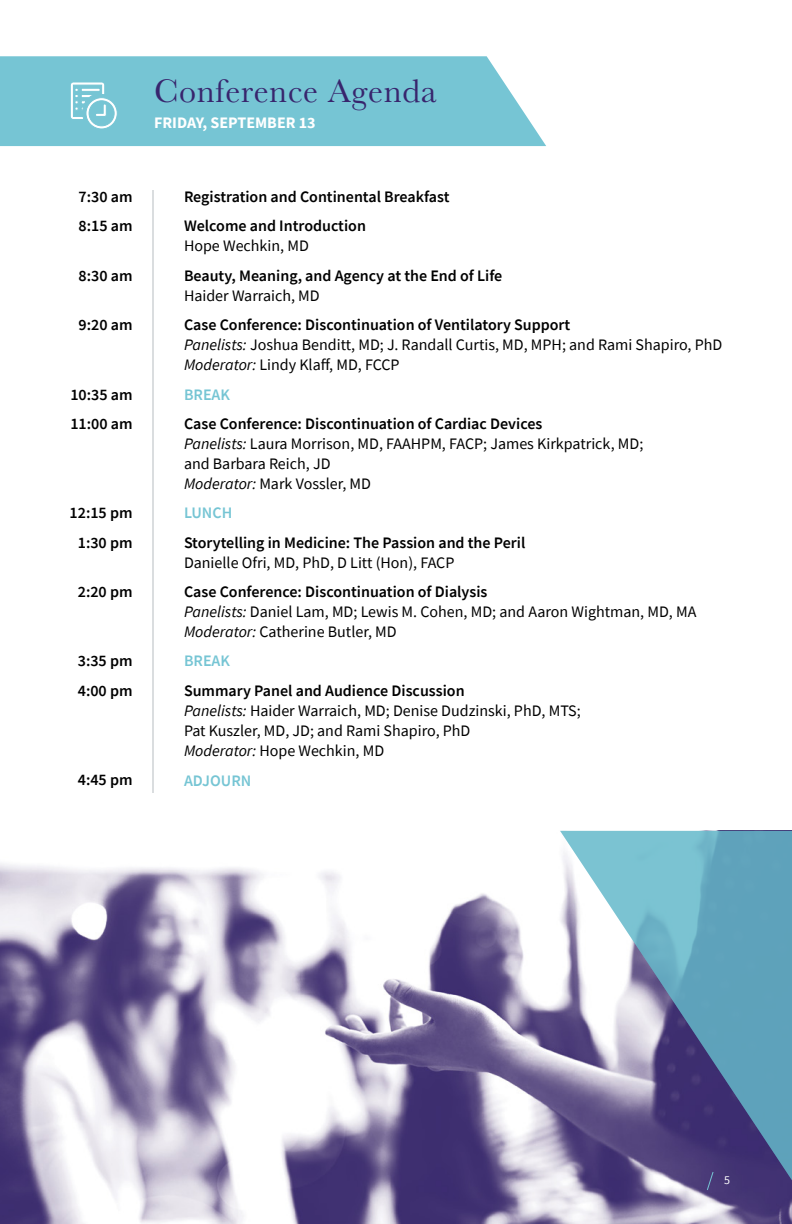
<style>
.page{position:relative;width:792px;height:1224px;background:#fff}
.page>*{position:absolute;margin:0;border:0;box-sizing:border-box;transform-origin:0 0}
.t1{font:34px "Baskerville";letter-spacing:.02em;color:#38256d}
.t2{font:16px/20px "Source Sans Pro";color:#000}
.t3{font:600 16px/29.4px "Source Sans Pro";color:#000}
.t4{font:600 16px "Source Sans Pro";color:#76c5d4}
.t5{font:700 16px "Source Sans Pro";color:#fff}
.t6{font:12px "Source Sans Pro";color:#fff}
.s1{font-weight:600}
.s2{font-style:italic}
</style>
<div class="page">
<img style="left:0;top:863px;width:560px;height:361px">
<hr style="left:153px;top:190px;width:1px;height:603px;background:#dadddf">
<svg style="left:0;top:56px;width:546px;height:90px;fill:#76c5d4"></svg>
<svg style="left:70px;top:81px;width:48px;height:49px"></svg>
<hr style="left:146px;top:71px;width:3px;height:63px;background:#76c5d4">
<svg style="left:560px;top:831px;width:232px;height:393px"></svg>
<h1 class="t1" style="left:154px;top:69px;width:284px">Conference Agenda</h1>
<p class="t5" style="left:154px;top:112px;width:163px">FRIDAY, SEPTEMBER 13</p>
<p class="t3" style="left:79px;top:182px;width:55px">7:30 am<br>8:15 am</p>
<p class="t3" style="left:79px;top:261px;width:55px">8:30 am</p>
<p class="t3" style="left:79px;top:310px;width:55px">9:20 am</p>
<p class="t3" style="left:70px;top:379px;width:64px">10:35 am<br>11:00 am</p>
<p class="t3" style="left:70px;top:498px;width:64px;text-align:center">12:15 pm<br>1:30 pm</p>
<p class="t3" style="left:78px;top:577px;width:56px">2:20 pm</p>
<p class="t3" style="left:78px;top:646px;width:56px">3:35 pm<br>4:00 pm</p>
<p class="t3" style="left:78px;top:765px;width:56px">4:45 pm</p>
<p class="t3" style="left:184px;top:182px;width:267px">Registration and Continental Breakfast<br>Welcome and Introduction</p>
<p class="t2" style="left:184px;top:236px;width:126px">Hope Wechkin, MD</p>
<p class="t3" style="left:184px;top:261px;width:320px">Beauty, Meaning, and Agency at the End of Life</p>
<p class="t2" style="left:184px;top:285px;width:137px">Haider Warraich, MD</p>
<p class="t2" style="left:184px;top:315px;width:540px"><span class="s1">Case Conference: Discontinuation of Ventilatory Support<br></span><span class="s2">Panelists:</span> Joshua Benditt, MD; J. Randall Curtis, MD, MPH; and Rami Shapiro, PhD<br><span class="s2">Moderator:</span> Lindy Klaff, MD, FCCP</p>
<p class="t4" style="left:184px;top:384px;width:48px">BREAK</p>
<p class="t2" style="left:184px;top:413px;width:461px"><span class="s1">Case Conference: Discontinuation of Cardiac Devices<br></span><span class="s2">Panelists:</span> Laura Morrison, MD, FAAHPM, FACP; James Kirkpatrick, MD; and Barbara Reich, JD<br><span class="s2">Moderator:</span> Mark Vossler, MD</p>
<p class="t4" style="left:184px;top:502px;width:50px">LUNCH</p>
<p class="t3" style="left:184px;top:527px;width:343px">Storytelling in Medicine: The Passion and the Peril</p>
<p class="t2" style="left:184px;top:552px;width:272px">Danielle Ofri, MD, PhD, D Litt (Hon), FACP</p>
<p class="t2" style="left:184px;top:582px;width:514px"><span class="s1">Case Conference: Discontinuation of Dialysis<br></span><span class="s2">Panelists:</span> Daniel Lam, MD; Lewis M. Cohen, MD; and Aaron Wightman, MD, MA<br><span class="s2">Moderator:</span> Catherine Butler, MD</p>
<p class="t4" style="left:184px;top:650px;width:48px">BREAK</p>
<p class="t2" style="left:184px;top:680px;width:398px"><span class="s1">Summary Panel and Audience Discussion<br></span><span class="s2">Panelists:</span> Haider Warraich, MD; Denise Dudzinski, PhD, MTS; Pat Kuszler, MD, JD; and Rami Shapiro, PhD<br><span class="s2">Moderator:</span> Hope Wechkin, MD</p>
<p class="t4" style="left:184px;top:770px;width:69px">ADJOURN</p>
<p class="t6" style="left:724px;top:1172px;width:7px">5</p>
</div>
